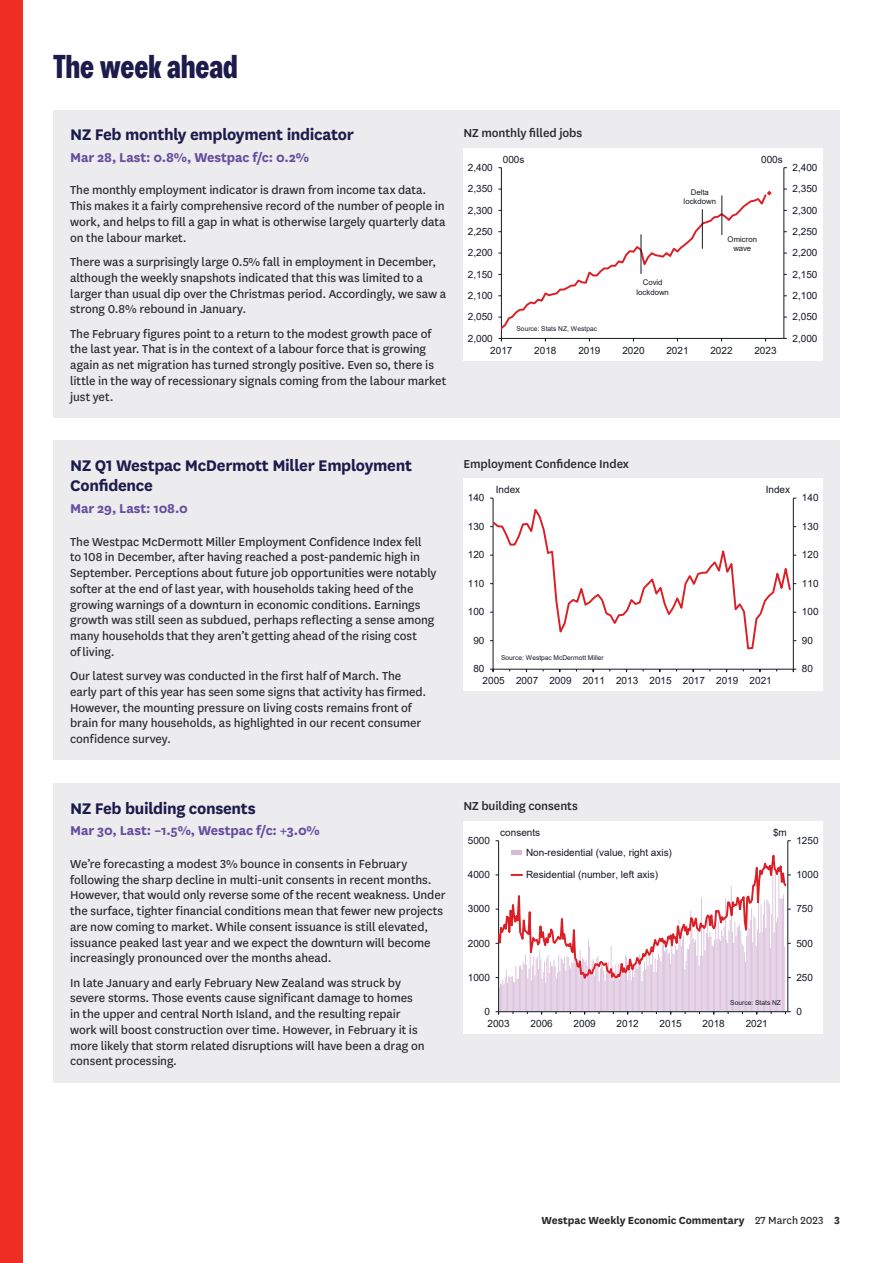
<style>
.page{position:relative;width:893px;height:1263px;background:#fff}
.page>*{position:absolute;margin:0;border:0;box-sizing:border-box;transform-origin:0 0}
.t1{font:700 33px "Westpac";color:#1c1b4c}
.t2{font:700 18px/20.2px "National LF";letter-spacing:-.015em;color:#1c1b4c}
.t3{font:700 15px "National";letter-spacing:-.01em;color:#674c9f}
.t4{font:13.5px/15.8px "National LF";letter-spacing:-.005em;color:#2b292a}
.t5{font:500 13.5px "National LF";letter-spacing:-.01em;color:#2b292a}
.t6{font:700 12px "National LF";letter-spacing:-.005em;color:#2b292a}
.t7{font:10.05px "Arial";letter-spacing:-.005em;color:#141823}
.t8{font:7.8px/9.3px "Arial";color:#141823;text-align:center}
.t9{font:6.6px "Arial";color:#141823}
.s1{font-weight:400}
</style>
<div class="page">
<div style="left:0;top:0;width:22px;height:1263px;background:#ee2e22"></div>
<div style="left:53px;top:110px;width:393px;height:307px;background:#ececee"></div>
<div style="left:446px;top:110px;width:394px;height:307px;background:#ececee"></div>
<div style="left:463px;top:148px;width:360px;height:212px;background:#fff"></div>
<hr style="left:784px;top:168px;width:1px;height:170px;background:#141823">
<hr style="left:501px;top:168px;width:1px;height:170px;background:#141823">
<hr style="left:501px;top:338px;width:283px;height:1px;background:#141823">
<svg style="left:498px;top:189px;width:274px;height:142px"></svg>
<hr style="left:641px;top:234px;width:1px;height:40px;background:#141823">
<hr style="left:702px;top:209px;width:1px;height:40px;background:#141823">
<hr style="left:722px;top:195px;width:1px;height:40px;background:#141823">
<div style="left:53px;top:440px;width:393px;height:320px;background:#ececee"></div>
<div style="left:446px;top:440px;width:394px;height:320px;background:#ececee"></div>
<div style="left:463px;top:479px;width:360px;height:212px;background:#fff"></div>
<hr style="left:793px;top:498px;width:1px;height:171px;background:#141823">
<hr style="left:493px;top:498px;width:1px;height:171px;background:#141823">
<hr style="left:493px;top:669px;width:300px;height:1px;background:#141823">
<svg style="left:490px;top:498px;width:306px;height:152px"></svg>
<div style="left:53px;top:783px;width:393px;height:299px;background:#ececee"></div>
<div style="left:446px;top:783px;width:394px;height:299px;background:#ececee"></div>
<div style="left:463px;top:821px;width:360px;height:213px;background:#fff"></div>
<svg style="left:496px;top:840px;width:295px;height:175px"></svg>
<h1 class="t1" style="left:53px;top:47px;width:186px">The week ahead</h1>
<h2 class="t2" style="left:70px;top:123px;width:285px">NZ Feb monthly employment indicator</h2>
<p class="t3" style="left:70px;top:147px;width:240px">Mar 28, Last: 0.8%, Westpac f/c: 0.2%</p>
<p class="t4" style="left:70px;top:182px;width:377px">The monthly employment indicator is drawn from income tax data.<br>This makes it a fairly comprehensive record of the number of people in work, and helps to fill a gap in what is otherwise largely quarterly data on the labour market.</p>
<p class="t4" style="left:70px;top:253px;width:378px">There was a surprisingly large 0.5% fall in employment in December, although the weekly snapshots indicated that this was limited to a larger than usual dip over the Christmas period. Accordingly, we saw a strong 0.8% rebound in January.</p>
<p class="t4" style="left:70px;top:325px;width:378px">The February figures point to a return to the modest growth pace of the last year. That is in the context of a labour force that is growing again as net migration has turned strongly positive. Even so, there is little in the way of recessionary signals coming from the labour market just yet.</p>
<p class="t5" style="left:463px;top:124px;width:120px">NZ monthly filled jobs</p>
<p class="t7" style="left:468px;top:160px;width:26px">2,400</p>
<p class="t7" style="left:468px;top:182px;width:26px">2,350</p>
<p class="t7" style="left:468px;top:203px;width:26px">2,300</p>
<p class="t7" style="left:468px;top:224px;width:26px">2,250</p>
<p class="t7" style="left:468px;top:246px;width:26px">2,200</p>
<p class="t7" style="left:468px;top:267px;width:26px">2,150</p>
<p class="t7" style="left:468px;top:288px;width:26px">2,100</p>
<p class="t7" style="left:468px;top:310px;width:26px">2,050</p>
<p class="t7" style="left:468px;top:331px;width:26px">2,000</p>
<p class="t7" style="left:503px;top:153px;width:23px">000s</p>
<p class="t7" style="left:761px;top:153px;width:23px">000s</p>
<p class="t9" style="left:516px;top:324px;width:82px">Source: Stats NZ, Westpac</p>
<p class="t8" style="left:636px;top:278px;width:34px">Covid lockdown</p>
<p class="t8" style="left:684px;top:187px;width:34px">Delta lockdown</p>
<p class="t8" style="left:728px;top:234px;width:31px">Omicron wave</p>
<p class="t7" style="left:490px;top:343px;width:24px">2017</p>
<p class="t7" style="left:534px;top:343px;width:24px">2018</p>
<p class="t7" style="left:578px;top:343px;width:24px">2019</p>
<p class="t7" style="left:622px;top:343px;width:24px">2020</p>
<p class="t7" style="left:666px;top:343px;width:24px">2021</p>
<p class="t7" style="left:710px;top:343px;width:24px">2022</p>
<p class="t7" style="left:754px;top:343px;width:24px">2023</p>
<p class="t7" style="left:792px;top:160px;width:26px">2,400</p>
<p class="t7" style="left:792px;top:182px;width:26px">2,350</p>
<p class="t7" style="left:792px;top:203px;width:26px">2,300</p>
<p class="t7" style="left:792px;top:224px;width:26px">2,250</p>
<p class="t7" style="left:792px;top:246px;width:26px">2,200</p>
<p class="t7" style="left:792px;top:267px;width:26px">2,150</p>
<p class="t7" style="left:792px;top:288px;width:26px">2,100</p>
<p class="t7" style="left:792px;top:310px;width:26px">2,050</p>
<p class="t7" style="left:792px;top:331px;width:26px">2,000</p>
<h2 class="t2" style="left:70px;top:454px;width:343px">NZ Q1 Westpac McDermott Miller Employment<br>Confidence</h2>
<p class="t3" style="left:70px;top:498px;width:119px">Mar 29, Last: 108.0</p>
<p class="t4" style="left:70px;top:533px;width:368px">The Westpac McDermott Miller Employment Confidence Index fell<br>to 108 in December, after having reached a post-pandemic high in September. Perceptions about future job opportunities were notably softer at the end of last year, with households taking heed of the growing warnings of a downturn in economic conditions. Earnings growth was still seen as subdued, perhaps reflecting a sense among many households that they aren’t getting ahead of the rising cost<br>of living.</p>
<p class="t4" style="left:70px;top:667px;width:358px">Our latest survey was conducted in the first half of March. The early part of this year has seen some signs that activity has firmed.<br>However, the mounting pressure on living costs remains front of brain for many households, as highlighted in our recent consumer confidence survey.</p>
<p class="t5" style="left:463px;top:454px;width:167px">Employment Confidence Index</p>
<p class="t7" style="left:468px;top:491px;width:18px">140</p>
<p class="t7" style="left:468px;top:519px;width:18px">130</p>
<p class="t7" style="left:468px;top:548px;width:18px">120</p>
<p class="t7" style="left:468px;top:576px;width:18px">110</p>
<p class="t7" style="left:468px;top:605px;width:18px">100</p>
<p class="t7" style="left:473px;top:633px;width:13px">90</p>
<p class="t7" style="left:473px;top:662px;width:13px">80</p>
<p class="t7" style="left:496px;top:483px;width:26px">Index</p>
<p class="t7" style="left:766px;top:483px;width:26px">Index</p>
<p class="t9" style="left:501px;top:653px;width:104px">Source: Westpac McDermott Miller</p>
<p class="t7" style="left:483px;top:674px;width:291px">2005 2007 2009 2011 2013 2015 2017 2019 2021</p>
<p class="t7" style="left:802px;top:491px;width:18px">140</p>
<p class="t7" style="left:802px;top:519px;width:18px">130</p>
<p class="t7" style="left:802px;top:548px;width:18px">120</p>
<p class="t7" style="left:802px;top:576px;width:18px">110</p>
<p class="t7" style="left:802px;top:605px;width:18px">100</p>
<p class="t7" style="left:802px;top:633px;width:13px">90</p>
<p class="t7" style="left:802px;top:662px;width:13px">80</p>
<h2 class="t2" style="left:70px;top:797px;width:187px">NZ Feb building consents</h2>
<p class="t3" style="left:70px;top:820px;width:251px">Mar 30, Last: –1.5%, Westpac f/c: +3.0%</p>
<p class="t4" style="left:70px;top:855px;width:377px">We’re forecasting a modest 3% bounce in consents in February following the sharp decline in multi-unit consents in recent months.<br>However, that would only reverse some of the recent weakness. Under the surface, tighter financial conditions mean that fewer new projects are now coming to market. While consent issuance is still elevated, issuance peaked last year and we expect the downturn will become increasingly pronounced over the months ahead.</p>
<p class="t4" style="left:70px;top:974px;width:356px">In late January and early February New Zealand was struck by severe storms. Those events cause significant damage to homes in the upper and central North Island, and the resulting repair work will boost construction over time. However, in February it is more likely that storm related disruptions will have been a drag on consent processing.</p>
<p class="t5" style="left:463px;top:797px;width:116px">NZ building consents</p>
<p class="t7" style="left:468px;top:833px;width:24px">5000</p>
<p class="t7" style="left:468px;top:868px;width:24px">4000</p>
<p class="t7" style="left:468px;top:902px;width:24px">3000</p>
<p class="t7" style="left:500px;top:825px;width:41px">consents</p>
<p class="t7" style="left:773px;top:825px;width:15px">$m</p>
<p class="t7" style="left:526px;top:845px;width:147px">Non-residential (value, right axis)</p>
<p class="t7" style="left:526px;top:868px;width:134px">Residential (number, left axis)</p>
<p class="t7" style="left:796px;top:833px;width:24px">1250</p>
<p class="t7" style="left:796px;top:868px;width:24px">1000</p>
<p class="t7" style="left:796px;top:902px;width:18px">750</p>
<p class="t7" style="left:468px;top:936px;width:24px">2000</p>
<p class="t7" style="left:796px;top:936px;width:18px">500</p>
<p class="t7" style="left:468px;top:970px;width:24px">1000</p>
<p class="t7" style="left:484px;top:1004px;width:7px">0</p>
<p class="t9" style="left:730px;top:998px;width:52px">Source: Stats NZ</p>
<p class="t7" style="left:487px;top:1016px;width:24px">2003</p>
<p class="t7" style="left:530px;top:1016px;width:24px">2006</p>
<p class="t7" style="left:574px;top:1016px;width:24px">2009</p>
<p class="t7" style="left:617px;top:1016px;width:24px">2012</p>
<p class="t7" style="left:660px;top:1016px;width:24px">2015</p>
<p class="t7" style="left:703px;top:1016px;width:24px">2018</p>
<p class="t7" style="left:746px;top:1016px;width:24px">2021</p>
<p class="t7" style="left:796px;top:970px;width:18px">250</p>
<p class="t7" style="left:796px;top:1004px;width:7px">0</p>
<p class="t6" style="left:541px;top:1212px;width:300px">Westpac Weekly Economic Commentary <span class="s1">27 March 2023</span> 3</p>
</div>
